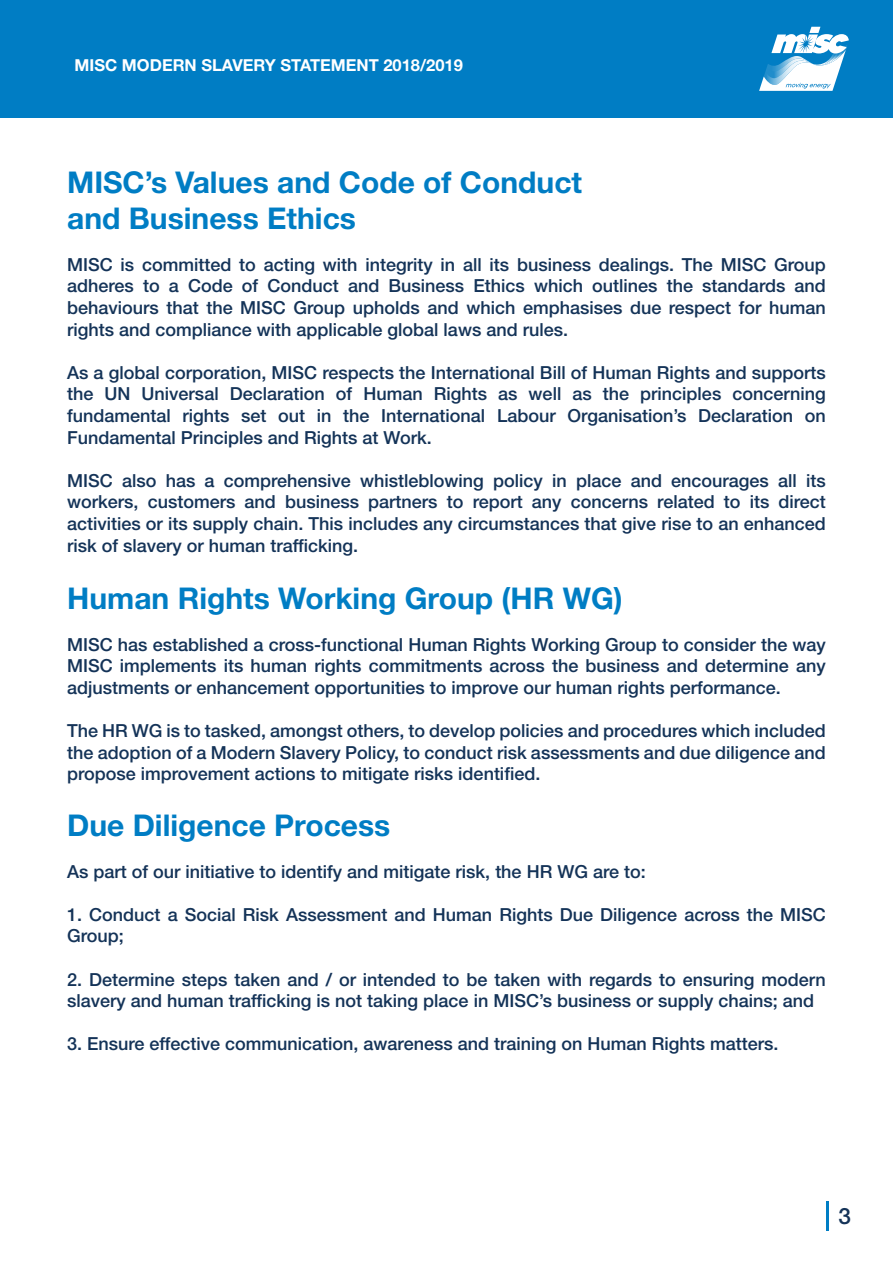
<style>
.page{position:relative;width:893px;height:1263px;background:#fff}
.page>*{position:absolute;margin:0;border:0;box-sizing:border-box;transform-origin:0 0}
.t1{font:700 30px/36px "Helvetica Neue LT Std";color:#007dc4}
.t2{font:500 22.5px "Helvetica Neue LT Std";color:#143358}
.t3{font:500 18px/21.6px "Helvetica Neue LT Std";color:#143358;text-align:justify}
.t4{font:700 16.5px "Helvetica Neue LT Std";color:#fff}
</style>
<div class="page">
<div style="left:0;top:0;width:893px;height:118px;background:#007dc4"></div>
<hr style="left:826px;top:1201px;width:3px;height:30px;background:#007dc4">
<svg style="left:759px;top:27px;width:90px;height:64px"></svg>
<p class="t4" style="left:75px;top:54px;width:390px">MISC MODERN SLAVERY STATEMENT 2018/2019</p>
<h1 class="t1" style="left:67px;top:164px;width:517px">MISC’s Values and Code of Conduct and Business Ethics</h1>
<p class="t3" style="left:67px;top:253px;width:760px">MISC is committed to acting with integrity in all its business dealings. The MISC Group adheres to a Code of Conduct and Business Ethics which outlines the standards and behaviours that the MISC Group upholds and which emphasises due respect for human rights and compliance with applicable global laws and rules.</p>
<p class="t3" style="left:67px;top:361px;width:760px">As a global corporation, MISC respects the International Bill of Human Rights and supports the UN Universal Declaration of Human Rights as well as the principles concerning fundamental rights set out in the International Labour Organisation’s Declaration on Fundamental Principles and Rights at Work.</p>
<p class="t3" style="left:67px;top:469px;width:760px">MISC also has a comprehensive whistleblowing policy in place and encourages all its workers, customers and business partners to report any concerns related to its direct activities or its supply chain. This includes any circumstances that give rise to an enhanced risk of slavery or human trafficking.</p>
<h1 class="t1" style="left:67px;top:580px;width:557px">Human Rights Working Group (HR WG)</h1>
<p class="t3" style="left:67px;top:633px;width:760px">MISC has established a cross-functional Human Rights Working Group to consider the way MISC implements its human rights commitments across the business and determine any adjustments or enhancement opportunities to improve our human rights performance.</p>
<p class="t3" style="left:67px;top:720px;width:760px">The HR WG is to tasked, amongst others, to develop policies and procedures which included the adoption of a Modern Slavery Policy, to conduct risk assessments and due diligence and propose improvement actions to mitigate risks identified.</p>
<h1 class="t1" style="left:67px;top:807px;width:325px">Due Diligence Process</h1>
<p class="t3" style="left:67px;top:860px;width:580px">As part of our initiative to identify and mitigate risk, the HR WG are to:</p>
<p class="t3" style="left:67px;top:903px;width:760px">1. Conduct a Social Risk Assessment and Human Rights Due Diligence across the MISC<br>Group;</p>
<p class="t3" style="left:67px;top:968px;width:760px">2. Determine steps taken and / or intended to be taken with regards to ensuring modern slavery and human trafficking is not taking place in MISC’s business or supply chains; and</p>
<p class="t3" style="left:67px;top:1033px;width:713px">3. Ensure effective communication, awareness and training on Human Rights matters.</p>
<p class="t2" style="left:838px;top:1203px;width:14px">3</p>
</div>
